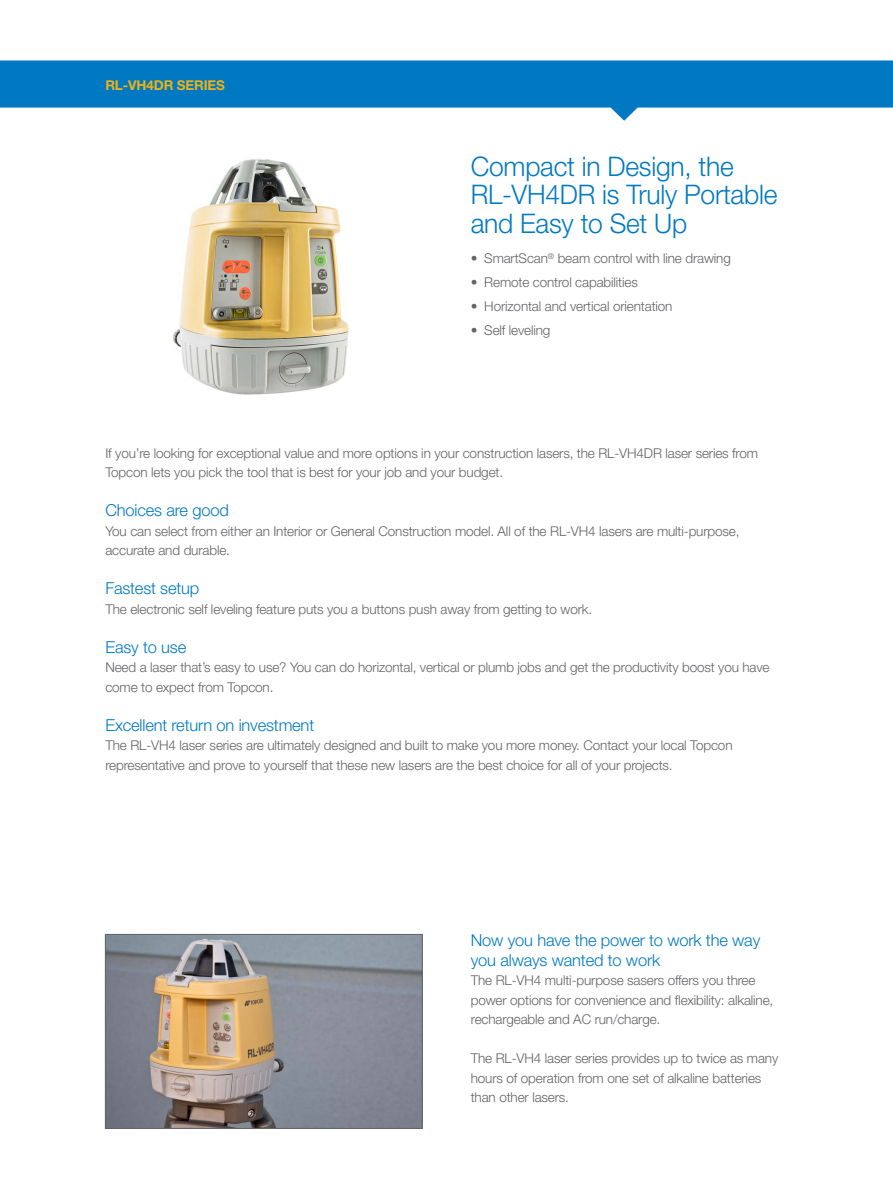
<style>
.page{position:relative;width:893px;height:1188px;background:#fff}
.page>*{position:absolute;margin:0;border:0;box-sizing:border-box;transform-origin:0 0}
.t1{font:300 27px/28.5px "Helvetica Neue LT Std";letter-spacing:-.01em;color:#0079c2}
.t2{font:300 16.5px/19.5px "Helvetica Neue LT Std";letter-spacing:-.01em;color:#0079c2}
.t3{font:300 13.5px/19.5px "Helvetica Neue LT Std";letter-spacing:-.01em;color:#636366}
.t4{font:700 13.5px "Helvetica Neue LT Std";letter-spacing:-.01em;color:#efb211}
</style>
<div class="page">
<svg style="left:0;top:60px;width:893px;height:61px;fill:#0079c2"></svg>
<img style="left:173px;top:159px;width:176px;height:236px">
<img style="left:107px;top:936px;width:313px;height:191px">
<div style="left:105px;top:934px;width:317px;height:195px;border:1px solid #636366"></div>
<p class="t4" style="left:105px;top:77px;width:121px">RL-VH4DR SERIES</p>
<p class="t1" style="left:471px;top:151px;width:308px">Compact in Design, the<br>RL-VH4DR is Truly Portable and Easy to Set Up</p>
<p class="t3" style="left:471px;top:249px;width:262px">• SmartScan<sup>®</sup> beam control with line drawing</p>
<p class="t3" style="left:471px;top:273px;width:169px">• Remote control capabilities</p>
<p class="t3" style="left:471px;top:297px;width:203px">• Horizontal and vertical orientation</p>
<p class="t3" style="left:471px;top:321px;width:81px">• Self leveling</p>
<p class="t3" style="left:105px;top:443px;width:654px">If you’re looking for exceptional value and more options in your construction lasers, the RL-VH4DR laser series from<br>Topcon lets you pick the tool that is best for your job and your budget.</p>
<p class="t2" style="left:105px;top:500px;width:125px">Choices are good</p>
<p class="t3" style="left:105px;top:521px;width:636px">You can select from either an Interior or General Construction model. All of the RL-VH4 lasers are multi-purpose, accurate and durable.</p>
<p class="t2" style="left:105px;top:578px;width:95px">Fastest setup</p>
<p class="t3" style="left:105px;top:599px;width:488px">The electronic self leveling feature puts you a buttons push away from getting to work.</p>
<p class="t2" style="left:105px;top:637px;width:82px">Easy to use</p>
<p class="t3" style="left:105px;top:658px;width:666px">Need a laser that’s easy to use? You can do horizontal, vertical or plumb jobs and get the productivity boost you have come to expect from Topcon.</p>
<p class="t2" style="left:105px;top:715px;width:210px">Excellent return on investment</p>
<p class="t3" style="left:105px;top:736px;width:629px">The RL-VH4 laser series are ultimately designed and built to make you more money. Contact your local Topcon representative and prove to yourself that these new lasers are the best choice for all of your projects.</p>
<p class="t2" style="left:471px;top:930px;width:291px">Now you have the power to work the way you always wanted to work</p>
<p class="t3" style="left:471px;top:970px;width:304px">The RL-VH4 multi-purpose sasers offers you three power options for convenience and flexibility: alkaline, rechargeable and AC run/charge.</p>
<p class="t3" style="left:471px;top:1048px;width:309px">The RL-VH4 laser series provides up to twice as many hours of operation from one set of alkaline batteries than other lasers.</p>
</div>
